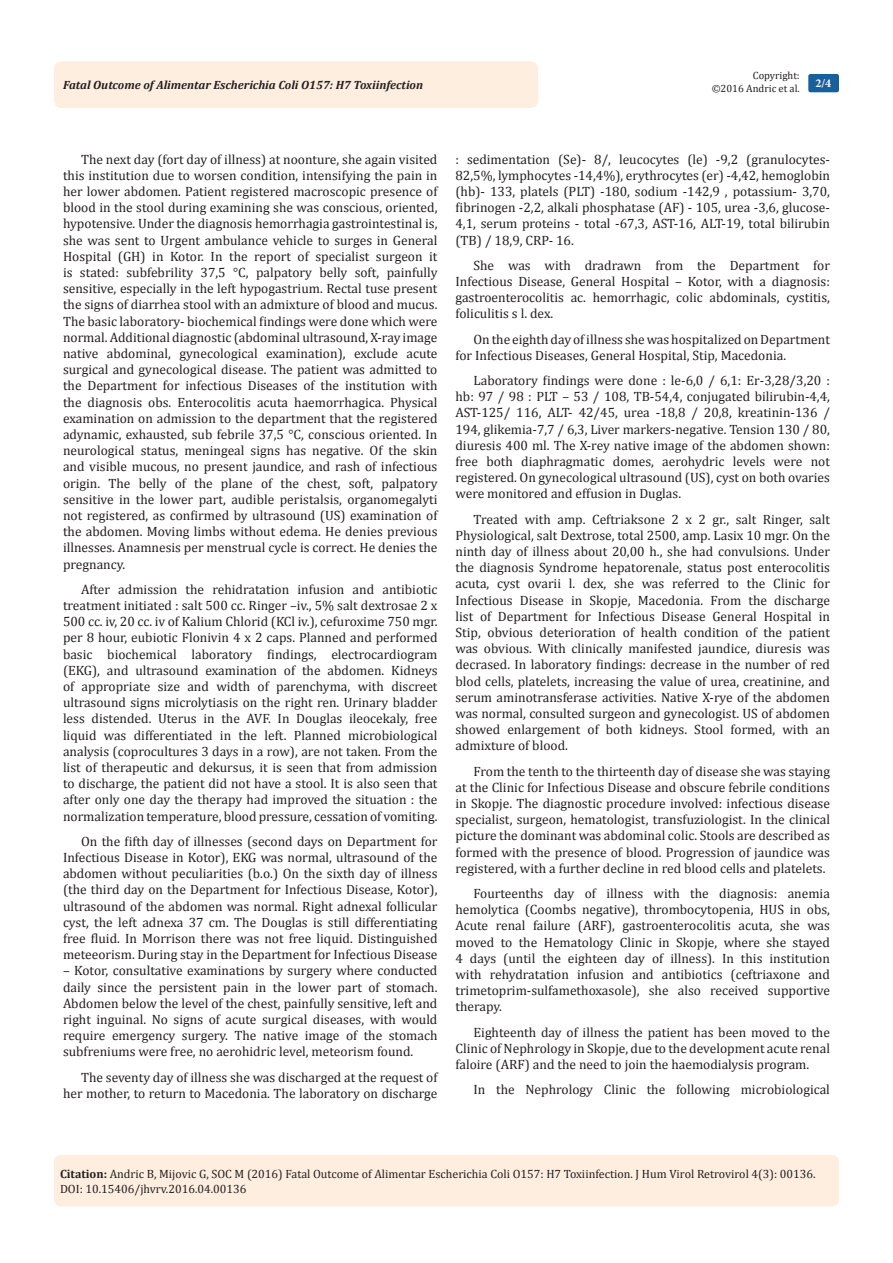
<style>
.page{position:relative;width:893px;height:1263px;background:#fff}
.page>*{position:absolute;margin:0;border:0;box-sizing:border-box;transform-origin:0 0}
.t1{font:13.5px/16.2px "Cambria";color:#231f20;text-align:justify}
.Citation{font:12px/14.4px "Cambria";color:#231f20}
.t2{font:italic 700 12px "Cambria";color:#231f20}
.t3{font:700 12px "Minion Pro";color:#fff}
.t4{font:10.5px/12.6px "Cambria";color:#231f20;text-align:right}
.s1{font-weight:700}
</style>
<div class="page">
<div style="left:54px;top:61px;width:484px;height:47px;background:#feeee0;border-radius:8px"></div>
<div style="left:808px;top:74px;width:31px;height:18px;background:#18609d;border-radius:2px"></div>
<div style="left:54px;top:1155px;width:785px;height:51px;background:#feeee0;border-radius:7px"></div>
<p class="t4" style="left:712px;top:69px;width:90px">Copyright:<br>©2016 Andric et al.</p>
<p class="t2" style="left:63px;top:77px;width:362px">Fatal Outcome of Alimentar Escherichia Coli O157: H7 Toxiinfection</p>
<p class="t3" style="left:815px;top:75px;width:17px">2/4</p>
<p class="t1" style="left:63px;top:151px;width:376px;text-indent:18px">The next day (fort day of illness) at noonture, she again visited this institution due to worsen condition, intensifying the pain in her lower abdomen. Patient registered macroscopic presence of blood in the stool during examining she was conscious, oriented, hypotensive. Under the diagnosis hemorrhagia gastrointestinal is, she was sent to Urgent ambulance vehicle to surges in General Hospital (GH) in Kotor. In the report of specialist surgeon it is stated: subfebrility 37,5 °C, palpatory belly soft, painfully sensitive, especially in the left hypogastrium. Rectal tuse present the signs of diarrhea stool with an admixture of blood and mucus.<br>The basic laboratory- biochemical findings were done which were normal. Additional diagnostic (abdominal ultrasound, X-ray image native abdominal, gynecological examination), exclude acute surgical and gynecological disease. The patient was admitted to the Department for infectious Diseases of the institution with the diagnosis obs. Enterocolitis acuta haemorrhagica. Physical examination on admission to the department that the registered adynamic, exhausted, sub febrile 37,5 °C, conscious oriented. In neurological status, meningeal signs has negative. Of the skin and visible mucous, no present jaundice, and rash of infectious origin. The belly of the plane of the chest, soft, palpatory sensitive in the lower part, audible peristalsis, organomegalyti not registered, as confirmed by ultrasound (US) examination of the abdomen. Moving limbs without edema. He denies previous illnesses. Anamnesis per menstrual cycle is correct. He denies the pregnancy.</p>
<p class="t1" style="left:63px;top:581px;width:376px;text-indent:18px">After admission the rehidratation infusion and antibiotic treatment initiated : salt 500 cc. Ringer –iv., 5% salt dextrosae 2 x 500 cc. iv, 20 cc. iv of Kalium Chlorid (KCl iv.), cefuroxime 750 mgr. per 8 hour, eubiotic Flonivin 4 x 2 caps. Planned and performed basic biochemical laboratory findings, electrocardiogram (EKG), and ultrasound examination of the abdomen. Kidneys of appropriate size and width of parenchyma, with discreet ultrasound signs microlytiasis on the right ren. Urinary bladder less distended. Uterus in the AVF. In Douglas ileocekaly, free liquid was differentiated in the left. Planned microbiological analysis (coprocultures 3 days in a row), are not taken. From the list of therapeutic and dekursus, it is seen that from admission to discharge, the patient did not have a stool. It is also seen that after only one day the therapy had improved the situation : the normalization temperature, blood pressure, cessation of vomiting.</p>
<p class="t1" style="left:63px;top:833px;width:376px;text-indent:18px">On the fifth day of illnesses (second days on Department for Infectious Disease in Kotor), EKG was normal, ultrasound of the abdomen without peculiarities (b.o.) On the sixth day of illness (the third day on the Department for Infectious Disease, Kotor), ultrasound of the abdomen was normal. Right adnexal follicular cyst, the left adnexa 37 cm. The Douglas is still differentiating free fluid. In Morrison there was not free liquid. Distinguished meteeorism. During stay in the Department for Infectious Disease</p>
<p class="t1" style="left:63px;top:963px;width:376px">– Kotor, consultative examinations by surgery where conducted daily since the persistent pain in the lower part of stomach.<br>Abdomen below the level of the chest, painfully sensitive, left and right inguinal. No signs of acute surgical diseases, with would require emergency surgery. The native image of the stomach subfreniums were free, no aerohidric level, meteorism found.</p>
<p class="t1" style="left:63px;top:1069px;width:376px;text-align:right">The seventy day of illness she was discharged at the request of her mother, to return to Macedonia. The laboratory on discharge</p>
<p class="t1" style="left:455px;top:151px;width:376px">: sedimentation (Se)- 8/, leucocytes (le) -9,2 (granulocytes-82,5%, lymphocytes -14,4%), erythrocytes (er) -4,42, hemoglobin (hb)- 133, platels (PLT) -180, sodium -142,9 , potassium- 3,70, fibrinogen -2,2, alkali phosphatase (AF) - 105, urea -3,6, glucose-4,1, serum proteins - total -67,3, AST-16, ALT-19, total bilirubin (TB) / 18,9, CRP- 16.</p>
<p class="t1" style="left:455px;top:257px;width:376px;text-indent:18px">She was with dradrawn from the Department for Infectious Disease, General Hospital – Kotor, with a diagnosis: gastroenterocolitis ac. hemorrhagic, colic abdominals, cystitis, foliculitis s l. dex.</p>
<p class="t1" style="left:455px;top:331px;width:376px;text-indent:18px">On the eighth day of illness she was hospitalized on Department for Infectious Diseases, General Hospital, Stip, Macedonia.</p>
<p class="t1" style="left:455px;top:372px;width:376px;text-indent:18px">Laboratory findings were done : le-6,0 / 6,1: Er-3,28/3,20 : hb: 97 / 98 : PLT – 53 / 108, TB-54,4, conjugated bilirubin-4,4, AST-125/ 116, ALT- 42/45, urea -18,8 / 20,8, kreatinin-136 / 194, glikemia-7,7 / 6,3, Liver markers-negative. Tension 130 / 80, diuresis 400 ml. The X-rey native image of the abdomen shown: free both diaphragmatic domes, aerohydric levels were not registered. On gynecological ultrasound (US), cyst on both ovaries were monitored and effusion in Duglas.</p>
<p class="t1" style="left:455px;top:511px;width:376px;text-indent:18px">Treated with amp. Ceftriaksone 2 x 2 gr., salt Ringer, salt Physiological, salt Dextrose, total 2500, amp. Lasix 10 mgr. On the ninth day of illness about 20,00 h., she had convulsions. Under the diagnosis Syndrome hepatorenale, status post enterocolitis acuta, cyst ovarii l. dex, she was referred to the Clinic for Infectious Disease in Skopje, Macedonia. From the discharge list of Department for Infectious Disease General Hospital in Stip, obvious deterioration of health condition of the patient was obvious. With clinically manifested jaundice, diuresis was decrased. In laboratory findings: decrease in the number of red blod cells, platelets, increasing the value of urea, creatinine, and serum aminotransferase activities. Native X-rye of the abdomen was normal, consulted surgeon and gynecologist. US of abdomen showed enlargement of both kidneys. Stool formed, with an admixture of blood.</p>
<p class="t1" style="left:455px;top:763px;width:376px;text-indent:18px">From the tenth to the thirteenth day of disease she was staying at the Clinic for Infectious Disease and obscure febrile conditions in Skopje. The diagnostic procedure involved: infectious disease specialist, surgeon, hematologist, transfuziologist. In the clinical picture the dominant was abdominal colic. Stools are described as formed with the presence of blood. Progression of jaundice was registered, with a further decline in red blood cells and platelets.</p>
<p class="t1" style="left:455px;top:885px;width:376px;text-indent:18px">Fourteenths day of illness with the diagnosis: anemia hemolytica (Coombs negative), thrombocytopenia, HUS in obs, Acute renal failure (ARF), gastroenterocolitis acuta, she was moved to the Hematology Clinic in Skopje, where she stayed 4 days (until the eighteen day of illness). In this institution with rehydratation infusion and antibiotics (ceftriaxone and trimetoprim-sulfamethoxasole), she also received supportive therapy.</p>
<p class="t1" style="left:455px;top:1024px;width:376px;text-indent:18px">Eighteenth day of illness the patient has been moved to the Clinic of Nephrology in Skopje, due to the development acute renal faloire (ARF) and the need to join the haemodialysis program.</p>
<p class="t1" style="left:473px;top:1081px;width:358px">In the Nephrology Clinic the following microbiological</p>
<p class="Citation" style="left:60px;top:1167px;width:757px"><span class="s1">Citation:</span> Andric B, Mijovic G, SOC M (2016) Fatal Outcome of Alimentar Escherichia Coli O157: H7 Toxiinfection. J Hum Virol Retrovirol 4(3): 00136.<br>DOI: 10.15406/jhvrv.2016.04.00136</p>
</div>
